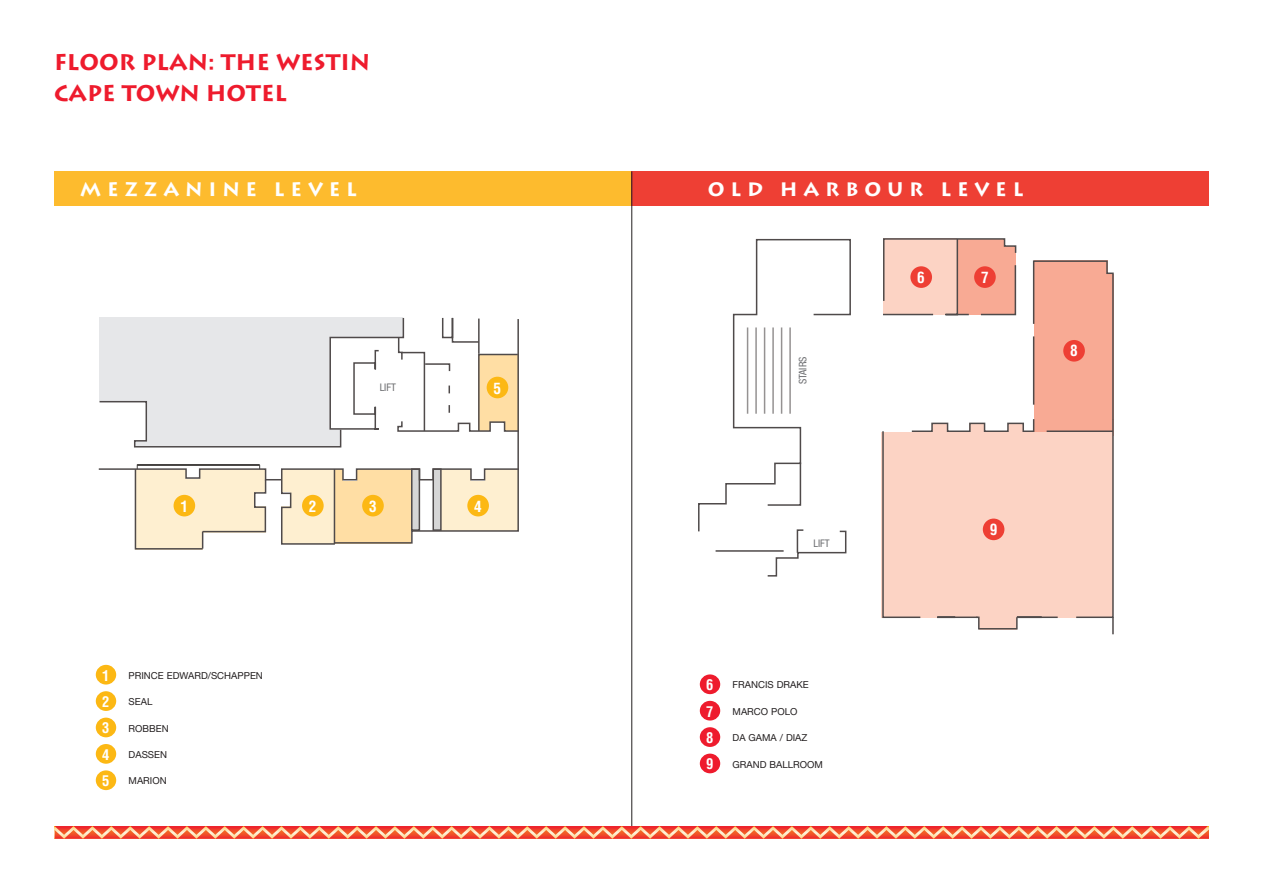
<style>
.page{position:relative;width:1263px;height:893px;background:#fff}
.page>*{position:absolute;margin:0;border:0;box-sizing:border-box;transform-origin:0 0}
.t1{font:700 22.5px "Lithos Pro";color:#ee1b2d}
.t2{font:700 19.35px "Lithos";letter-spacing:.3em;color:#fff}
.t3{font:700 condensed 15.15px "Helvetica";color:#fff}
.t4{font:700 condensed 14.55px "Helvetica";color:#fff}
.t5{font:condensed 10.5px "Helvetica Neue";color:#6c6d70}
.t6{font:9.6px "Helvetica Neue LT Std";color:#231f20}
</style>
<div class="page">
<div style="left:96px;top:665px;width:20px;height:19px;background:#fcb814;border-radius:50%"></div>
<div style="left:96px;top:691px;width:20px;height:20px;background:#fcb814;border-radius:50%"></div>
<div style="left:96px;top:718px;width:20px;height:19px;background:#fcb814;border-radius:50%"></div>
<div style="left:96px;top:744px;width:20px;height:20px;background:#fcb814;border-radius:50%"></div>
<div style="left:96px;top:770px;width:20px;height:20px;background:#fcb814;border-radius:50%"></div>
<div style="left:55px;top:171px;width:577px;height:34px;background:#fdbb2e"></div>
<div style="left:631px;top:171px;width:578px;height:34px;background:#ee3f34"></div>
<div style="left:700px;top:674px;width:20px;height:20px;background:#ee1b2d;border-radius:50%"></div>
<div style="left:700px;top:701px;width:20px;height:19px;background:#ee1b2d;border-radius:50%"></div>
<div style="left:700px;top:727px;width:20px;height:20px;background:#ee1b2d;border-radius:50%"></div>
<div style="left:700px;top:754px;width:20px;height:19px;background:#ee1b2d;border-radius:50%"></div>
<svg style="left:698px;top:238px;width:153px;height:294px"></svg>
<hr style="left:747px;top:327px;width:1px;height:87px;background:#959292">
<hr style="left:755px;top:327px;width:2px;height:87px;background:#959292">
<hr style="left:764px;top:327px;width:1px;height:87px;background:#959292">
<hr style="left:772px;top:327px;width:2px;height:87px;background:#959292">
<hr style="left:781px;top:327px;width:1px;height:87px;background:#959292">
<hr style="left:789px;top:327px;width:2px;height:87px;background:#959292">
<svg style="left:881px;top:238px;width:233px;height:396px"></svg>
<svg style="left:766px;top:529px;width:81px;height:48px"></svg>
<hr style="left:715px;top:550px;width:69px;height:2px;background:#4f4a4a">
<svg style="left:766px;top:461px;width:36px;height:45px"></svg>
<div style="left:910px;top:266px;width:22px;height:22px;background:#ee3f34;border-radius:50%"></div>
<div style="left:974px;top:266px;width:22px;height:22px;background:#ee3f34;border-radius:50%"></div>
<div style="left:1063px;top:340px;width:22px;height:22px;background:#ee3f34;border-radius:50%"></div>
<div style="left:983px;top:519px;width:21px;height:21px;background:#ee3f34;border-radius:50%"></div>
<hr style="left:631px;top:171px;width:1px;height:668px;background:#231f20">
<svg style="left:55px;top:826px;width:1154px;height:13px;background:#f37154"></svg>
<svg style="left:98px;top:317px;width:421px;height:233px"></svg>
<div style="left:174px;top:495px;width:21px;height:21px;background:#fcb814;border-radius:50%"></div>
<div style="left:302px;top:495px;width:22px;height:21px;background:#fcb814;border-radius:50%"></div>
<div style="left:362px;top:495px;width:22px;height:21px;background:#fcb814;border-radius:50%"></div>
<div style="left:467px;top:495px;width:22px;height:21px;background:#fcb814;border-radius:50%"></div>
<div style="left:487px;top:377px;width:21px;height:21px;background:#fcb814;border-radius:50%"></div>
<p class="t1" style="left:54px;top:49px;width:318px">FLOOR PLAN: THE WESTIN</p>
<p class="t1" style="left:54px;top:80px;width:235px">CAPE TOWN HOTEL</p>
<p class="t2" style="left:80px;top:177px;width:278px">MEZZANINE LEVEL</p>
<p class="t2" style="left:708px;top:177px;width:317px">OLD HARBOUR LEVEL</p>
<p class="t5" style="left:380px;top:381px;width:18px">LIFT</p>
<p class="t3" style="left:493px;top:379px;width:9px">5</p>
<p class="t3" style="left:180px;top:497px;width:9px">1</p>
<p class="t3" style="left:309px;top:497px;width:9px">2</p>
<p class="t3" style="left:369px;top:497px;width:9px">3</p>
<p class="t3" style="left:474px;top:497px;width:9px">4</p>
<p class="t5" style="left:797px;top:384px;width:29px;rotate:-90deg">STAIRS</p>
<p class="t5" style="left:813px;top:537px;width:18px">LIFT</p>
<p class="t3" style="left:917px;top:268px;width:9px">6</p>
<p class="t3" style="left:981px;top:268px;width:9px">7</p>
<p class="t3" style="left:990px;top:520px;width:9px">9</p>
<p class="t3" style="left:1070px;top:341px;width:9px">8</p>
<p class="t4" style="left:102px;top:666px;width:9px">1</p>
<p class="t6" style="left:129px;top:670px;width:136px">PRINCE EDWARD/SCHAPPEN</p>
<p class="t4" style="left:102px;top:692px;width:9px">2</p>
<p class="t6" style="left:129px;top:696px;width:25px">SEAL</p>
<p class="t4" style="left:102px;top:719px;width:9px">3</p>
<p class="t6" style="left:129px;top:722px;width:42px">ROBBEN</p>
<p class="t4" style="left:102px;top:745px;width:9px">4</p>
<p class="t6" style="left:129px;top:749px;width:40px">DASSEN</p>
<p class="t4" style="left:102px;top:772px;width:9px">5</p>
<p class="t6" style="left:129px;top:775px;width:40px">MARION</p>
<p class="t4" style="left:706px;top:676px;width:9px">6</p>
<p class="t6" style="left:733px;top:679px;width:78px">FRANCIS DRAKE</p>
<p class="t4" style="left:706px;top:702px;width:9px">7</p>
<p class="t6" style="left:733px;top:706px;width:66px">MARCO POLO</p>
<p class="t4" style="left:706px;top:728px;width:9px">8</p>
<p class="t6" style="left:733px;top:732px;width:76px">DA GAMA / DIAZ</p>
<p class="t4" style="left:706px;top:755px;width:9px">9</p>
<p class="t6" style="left:733px;top:758px;width:92px">GRAND BALLROOM</p>
</div>
